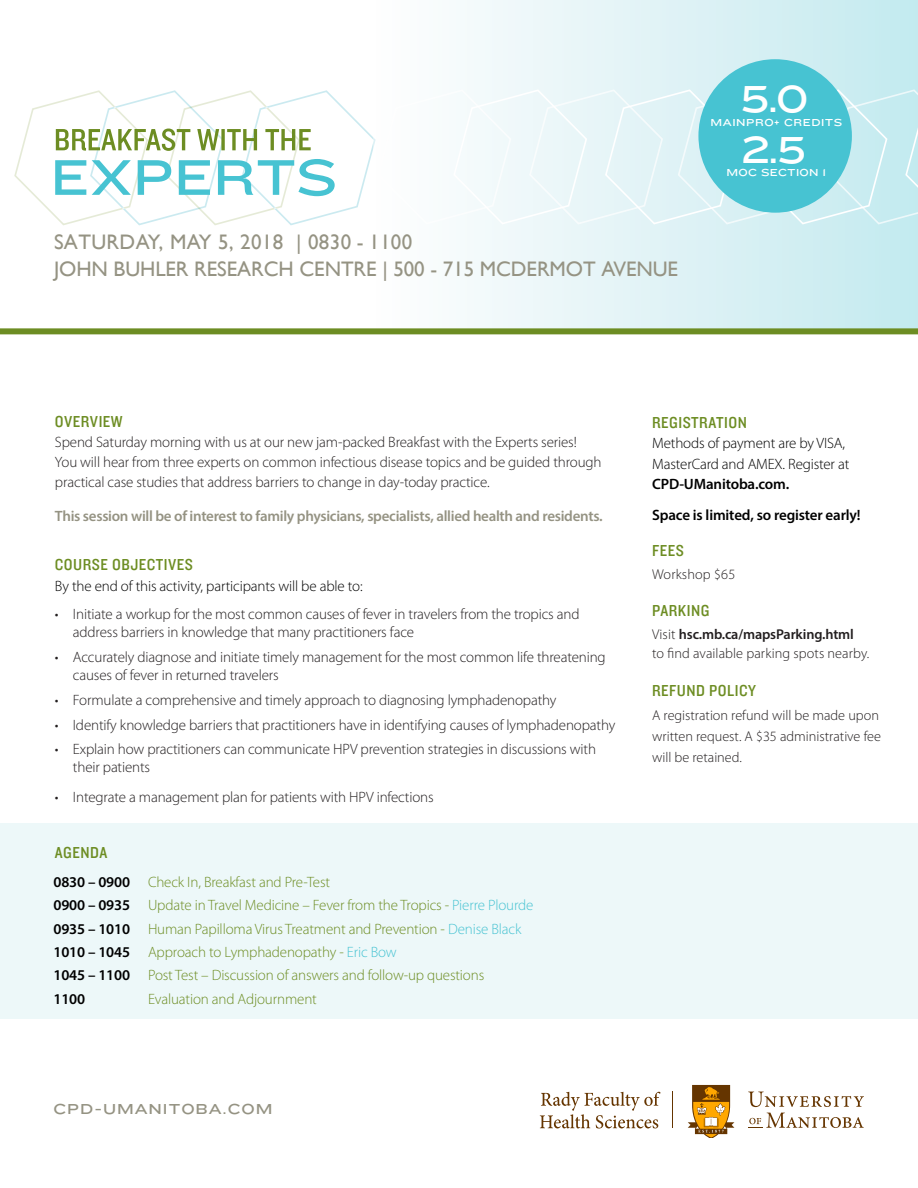
<style>
.page{position:relative;width:918px;height:1188px;background:#fff}
.page>*{position:absolute;margin:0;border:0;box-sizing:border-box;transform-origin:0 0}
.t1{font:39px "Knockout HTF34 Junior Sumo";color:#fff}
.Subhead{font:21px/26.2px "Gill Sans";letter-spacing:-.005em;color:#959383}
.Body{font:16.5px "Knockout 30 Junior Welterwt";letter-spacing:.03em;color:#6d8d23}
.Body-2{font:300 15px/18px "Myriad Pro";letter-spacing:-.01em;color:#231f20}
.Body-3{font:300 15px "Myriad Pro";letter-spacing:-.01em;color:#6d8d23}
.Body-4{font:300 15px/20.2px "Myriad Pro";letter-spacing:-.01em;color:#000}
.Body-5{font:600 15px "Myriad Pro";letter-spacing:-.02em;color:#959383}
.Speaker_Names{font:600 15px "Myriad Pro";letter-spacing:-.01em;color:#000}
.Body-6{font:600 15px "Myriad Pro";letter-spacing:-.01em;color:#000}
.t2{font:15px "Knockout HTF34 Junior Sumo";letter-spacing:.06em;color:#959383}
.t3{font:300 14.25px/21px "Myriad Pro";color:#231f20}
.t4{font:600 14.25px "Myriad Pro";letter-spacing:-.01em;color:#231f20}
.t5{font:10.5px "Knockout HTF34 Junior Sumo";letter-spacing:.05em;color:#fff}
.t6{font:10.5px "Knockout HTF34 Junior Sumo";letter-spacing:.025em;color:#fff}
.s1{color:#47c3d2}
.s2{font-weight:600}
.s3{font-weight:300}
</style>
<div class="page">
<div style="left:0;top:823px;width:918px;height:196px;background:#edf8f9"></div>
<div style="left:374px;top:0;width:544px;height:330px;background:linear-gradient(to right,#fffefe,#c4eaef)"></div>
<svg style="left:14px;top:88px;width:904px;height:138px"></svg>
<div style="left:698px;top:59px;width:154px;height:154px;background:#47c3d2;border-radius:50%"></div>
<div style="left:0;top:328px;width:918px;height:6px;background:#6d8d23"></div>
<svg style="left:540px;top:1092px;width:121px;height:37px"></svg>
<hr style="left:672px;top:1091px;width:1px;height:37px;background:#653500">
<svg style="left:748px;top:1092px;width:116px;height:15px"></svg>
<svg style="left:748px;top:1113px;width:116px;height:15px"></svg>
<svg style="left:688px;top:1084px;width:47px;height:53px"></svg>
<p class="t1" style="left:740px;top:77px;width:70px">5.0</p>
<p class="t5" style="left:711px;top:117px;width:133px">MAINPRO+ CREDITS</p>
<p class="t1" style="left:742px;top:128px;width:66px">2.5</p>
<p class="Subhead" style="left:54px;top:230px;width:626px">SATURDAY, MAY 5, 2018 | 0830 - 1100<br>JOHN BUHLER RESEARCH CENTRE | 500 - 715 MCDERMOT AVENUE</p>
<p class="t6" style="left:727px;top:167px;width:101px">MOC SECTION 1</p>
<p class="Body" style="left:55px;top:410px;width:69px">OVERVIEW</p>
<p class="Body-2" style="left:55px;top:431px;width:548px;line-height:20.2px">Spend Saturday morning with us at our new jam-packed Breakfast with the Experts series!<br>You will hear from three experts on common infectious disease topics and be guided through practical case studies that address barriers to change in day-today practice.</p>
<p class="Body-5" style="left:55px;top:506px;width:549px">This session will be of interest to family physicians, specialists, allied health and residents.</p>
<p class="Body" style="left:55px;top:554px;width:140px">COURSE OBJECTIVES</p>
<p class="Body-4" style="left:55px;top:575px;width:309px">By the end of this activity, participants will be able to:</p>
<p class="Body-2" style="left:73px;top:605px;width:508px;text-indent:-18px">• Initiate a workup for the most common causes of fever in travelers from the tropics and address barriers in knowledge that many practitioners face</p>
<p class="Body-2" style="left:73px;top:648px;width:534px;text-indent:-18px">• Accurately diagnose and initiate timely management for the most common life threatening causes of fever in returned travelers</p>
<p class="Body-2" style="left:55px;top:691px;width:503px">• Formulate a comprehensive and timely approach to diagnosing lymphadenopathy</p>
<p class="Body-2" style="left:55px;top:716px;width:562px">• Identify knowledge barriers that practitioners have in identifying causes of lymphadenopathy</p>
<p class="Body-2" style="left:73px;top:740px;width:525px;text-indent:-18px">• Explain how practitioners can communicate HPV prevention strategies in discussions with their patients</p>
<p class="Body-2" style="left:55px;top:788px;width:380px">• Integrate a management plan for patients with HPV infections</p>
<p class="Body" style="left:55px;top:841px;width:54px">AGENDA</p>
<p class="Speaker_Names" style="left:54px;top:872px;width:78px">0830 – 0900</p>
<p class="Body-3" style="left:148px;top:873px;width:184px">Check In, Breakfast and Pre-Test</p>
<p class="Speaker_Names" style="left:54px;top:896px;width:78px">0900 – 0935</p>
<p class="Body-3" style="left:148px;top:896px;width:387px">Update in Travel Medicine – Fever from the Tropics - <span class="s1">Pierre Plourde</span></p>
<p class="Speaker_Names" style="left:54px;top:919px;width:78px">0935 – 1010</p>
<p class="Body-3" style="left:148px;top:920px;width:375px">Human Papilloma Virus Treatment and Prevention - <span class="s1">Denise Black</span></p>
<p class="Speaker_Names" style="left:54px;top:942px;width:78px">1010 – 1045</p>
<p class="Body-3" style="left:148px;top:943px;width:250px">Approach to Lymphadenopathy - <span class="s1">Eric Bow</span></p>
<p class="Speaker_Names" style="left:54px;top:966px;width:78px">1045 – 1100</p>
<p class="Body-3" style="left:148px;top:966px;width:338px">Post Test – Discussion of answers and follow-up questions</p>
<p class="Speaker_Names" style="left:54px;top:989px;width:33px">1100</p>
<p class="Body-3" style="left:148px;top:990px;width:170px">Evaluation and Adjournment</p>
<p class="Body" style="left:652px;top:411px;width:96px">REGISTRATION</p>
<p class="Body-4" style="left:652px;top:433px;width:199px">Methods of payment are by VISA,<br>MasterCard and AMEX. Register at<br><span class="s2">CPD-UManitoba.com.</span></p>
<p class="Body-6" style="left:652px;top:505px;width:210px">Space is limited, so register early!</p>
<p class="Body" style="left:652px;top:540px;width:33px">FEES</p>
<p class="t3" style="left:652px;top:563px;width:85px">Workshop $65</p>
<p class="Body" style="left:652px;top:600px;width:59px">PARKING</p>
<p class="t4" style="left:652px;top:625px;width:203px"><span class="s3">Visit</span> hsc.mb.ca/mapsParking.html</p>
<p class="t3" style="left:652px;top:643px;width:219px">to find available parking spots nearby.</p>
<p class="Body" style="left:652px;top:679px;width:105px">REFUND POLICY</p>
<p class="t3" style="left:652px;top:704px;width:230px">A registration refund will be made upon written request. A $35 administrative fee will be retained.</p>
<p class="t2" style="left:54px;top:1100px;width:220px">CPD-UMANITOBA.COM</p>
</div>
